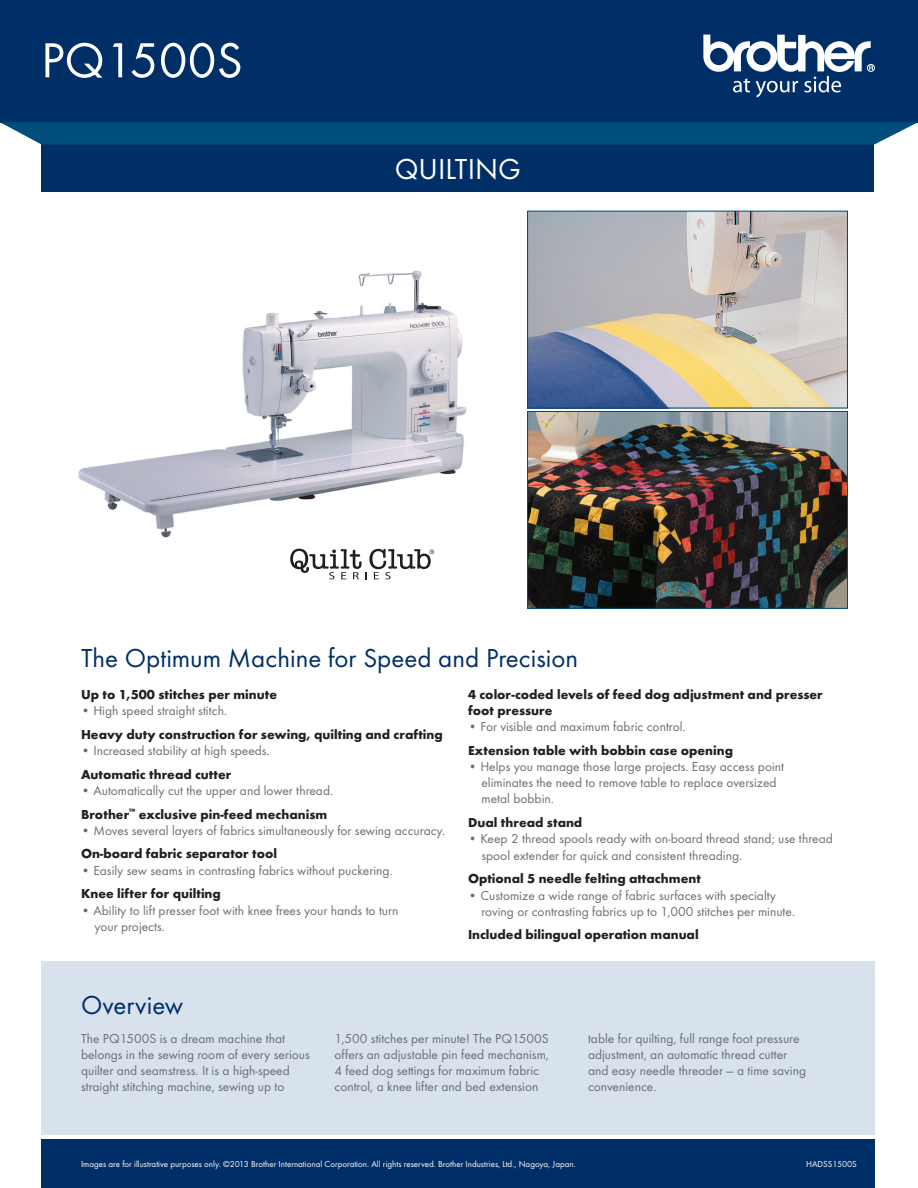
<style>
.page{position:relative;width:918px;height:1188px;background:#fff}
.page>*{position:absolute;margin:0;border:0;box-sizing:border-box;transform-origin:0 0}
.t1{font:51px "Futura T";color:#fff}
.t2{font:30px "Futura T";color:#fff}
.t3{font:27px "Futura T";color:#002f67}
.t4{font:13.5px/16.2px "Futura T";color:#6c6d70}
.t5{font:700 13.5px/16.2px "Futura T";color:#231f20}
.t6{font:9px "Futura T";color:#fff}
</style>
<div class="page">
<img style="left:78px;top:271px;width:389px;height:267px">
<div style="left:42px;top:143px;width:832px;height:48px;background:#002f67"></div>
<div style="left:0;top:0;width:918px;height:122px;background:#002f67"></div>
<div style="left:41px;top:1140px;width:834px;height:48px;background:#002f67"></div>
<div style="left:41px;top:961px;width:834px;height:174px;background:#d7e2ed"></div>
<svg style="left:0;top:122px;width:918px;height:23px;background:#0b5480"></svg>
<div style="left:867px;top:64px;width:8px;height:8px;border:1px solid #fff;border-radius:50%"></div>
<svg style="left:703px;top:35px;width:170px;height:62px"></svg>
<img style="left:529px;top:213px;width:317px;height:194px">
<div style="left:527px;top:211px;width:321px;height:198px;border:1px solid #004d7b"></div>
<img style="left:529px;top:413px;width:317px;height:194px">
<div style="left:527px;top:411px;width:321px;height:198px;border:1px solid #004d7b"></div>
<svg style="left:290px;top:549px;width:144px;height:30px"></svg>
<p class="t1" style="left:41px;top:31px;width:203px">PQ1500S</p>
<p class="t2" style="left:395px;top:152px;width:128px">QUILTING</p>
<p class="t3" style="left:81px;top:642px;width:499px">The Optimum Machine for Speed and Precision</p>
<p class="t5" style="left:81px;top:686px;width:198px">Up to 1,500 stitches per minute</p>
<p class="t4" style="left:81px;top:702px;width:148px">• High speed straight stitch.</p>
<p class="t5" style="left:81px;top:726px;width:363px">Heavy duty construction for sewing, quilting and crafting</p>
<p class="t4" style="left:81px;top:742px;width:190px">• Increased stability at high speeds.</p>
<p class="t5" style="left:81px;top:766px;width:152px">Automatic thread cutter</p>
<p class="t4" style="left:81px;top:782px;width:254px">• Automatically cut the upper and lower thread.</p>
<p class="t5" style="left:81px;top:806px;width:248px">Brother<sup>™</sup> exclusive pin-feed mechanism</p>
<p class="t4" style="left:81px;top:822px;width:366px">• Moves several layers of fabrics simultaneously for sewing accuracy.</p>
<p class="t5" style="left:81px;top:846px;width:198px">On-board fabric separator tool</p>
<p class="t4" style="left:81px;top:862px;width:313px">• Easily sew seams in contrasting fabrics without puckering.</p>
<p class="t5" style="left:81px;top:886px;width:141px">Knee lifter for quilting</p>
<p class="t4" style="left:94px;top:902px;width:306px;text-indent:-14px">• Ability to lift presser foot with knee frees your hands to turn your projects.</p>
<p class="t3" style="left:81px;top:989px;width:104px">Overview</p>
<p class="t5" style="left:468px;top:686px;width:356px">4 color-coded levels of feed dog adjustment and presser foot pressure</p>
<p class="t4" style="left:468px;top:718px;width:219px">• For visible and maximum fabric control.</p>
<p class="t5" style="left:468px;top:742px;width:267px">Extension table with bobbin case opening</p>
<p class="t4" style="left:482px;top:758px;width:304px;text-indent:-14px">• Helps you manage those large projects. Easy access point eliminates the need to remove table to replace oversized metal bobbin.</p>
<p class="t5" style="left:468px;top:814px;width:116px">Dual thread stand</p>
<p class="t4" style="left:482px;top:831px;width:353px;text-indent:-14px">• Keep 2 thread spools ready with on-board thread stand; use thread spool extender for quick and consistent threading.</p>
<p class="t5" style="left:468px;top:871px;width:234px">Optional 5 needle felting attachment</p>
<p class="t4" style="left:482px;top:887px;width:315px;text-indent:-14px">• Customize a wide range of fabric surfaces with specialty roving or contrasting fabrics up to 1,000 stitches per minute.</p>
<p class="t5" style="left:468px;top:927px;width:232px">Included bilingual operation manual</p>
<p class="t4" style="left:81px;top:1030px;width:230px">The PQ1500S is a dream machine that belongs in the sewing room of every serious quilter and seamstress. It is a high-speed straight stitching machine, sewing up to</p>
<p class="t4" style="left:334px;top:1030px;width:216px">1,500 stitches per minute! The PQ1500S offers an adjustable pin feed mechanism, 4 feed dog settings for maximum fabric control, a knee lifter and bed extension</p>
<p class="t4" style="left:588px;top:1030px;width:220px">table for quilting, full range foot pressure adjustment, an automatic thread cutter and easy needle threader — a time saving convenience.</p>
<p class="t6" style="left:81px;top:1159px;width:496px">Images are for illustrative purposes only. ©2013 Brother International Corporation. All rights reserved. Brother Industries, Ltd., Nagoya, Japan.</p>
<p class="t6" style="left:806px;top:1159px;width:52px">HADSS1500S</p>
</div>
